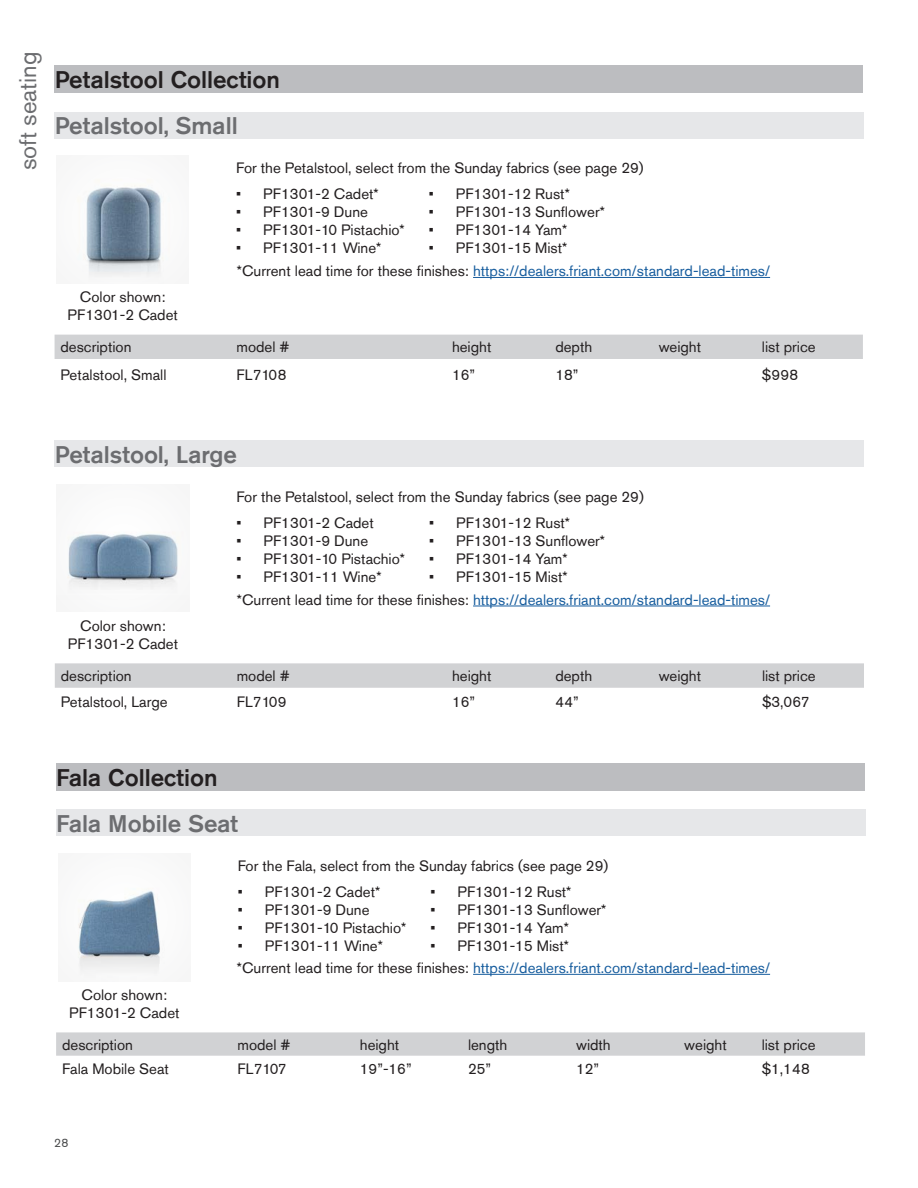
<style>
.page{position:relative;width:918px;height:1188px;background:#fff}
.page>*{position:absolute;margin:0;border:0;box-sizing:border-box;transform-origin:0 0}
.Chart_Header{font:500 24px "Akzidenz Grotesk Pro";color:#6c6d70}
.Seating_Type_-Header{font:500 24px "Akzidenz Grotesk Pro";color:#231f20}
.t1{font:24px "Akzidenz Grotesk Pro";color:#6c6d70}
.Body_text{font:15px "Akzidenz Grotesk Pro";color:#231f20}
.Chart_text{font:15px "Akzidenz Grotesk Pro";color:#231f20}
.Chart_text-2{font:15px "Akzidenz Grotesk Pro";color:#175d9e}
.t2{font:12px "Akzidenz Grotesk Pro";color:#4b4c4d}
.s1{color:#231f20}
</style>
<div class="page">
<div style="left:56px;top:764px;width:809px;height:27px;background:#bcbdc0"></div>
<div style="left:56px;top:809px;width:809px;height:27px;background:#e6e7e9"></div>
<svg style="left:56px;top:1032px;width:809px;height:24px;background:#d2d3d5"></svg>
<svg style="left:78px;top:891px;width:82px;height:83px"></svg>
<div style="left:55px;top:66px;width:808px;height:27px;background:#bcbdc0"></div>
<div style="left:55px;top:112px;width:809px;height:27px;background:#e6e7e9"></div>
<div style="left:55px;top:335px;width:808px;height:24px;background:#d1d2d4"></div>
<svg style="left:78px;top:180px;width:86px;height:97px"></svg>
<div style="left:55px;top:440px;width:809px;height:27px;background:#e6e7e9"></div>
<svg style="left:55px;top:663px;width:809px;height:25px;background:#d2d3d5"></svg>
<svg style="left:67px;top:534px;width:112px;height:56px"></svg>
<hr style="left:473px;top:277px;width:297px;height:1px;background:#175d9e">
<hr style="left:473px;top:606px;width:297px;height:1px;background:#175d9e">
<hr style="left:473px;top:974px;width:297px;height:1px;background:#175d9e">
<h1 class="t1" style="left:12px;top:170px;width:120px;rotate:-90deg">soft seating</h1>
<p class="Seating_Type_-Header" style="left:55px;top:64px;width:227px">Petalstool Collection</p>
<p class="Chart_Header" style="left:55px;top:110px;width:184px">Petalstool, Small</p>
<p class="Body_text" style="left:236px;top:158px;width:409px">For the Petalstool, select from the Sunday fabrics (see page 29)</p>
<p class="Body_text" style="left:236px;top:184px;width:144px">• PF1301-2 Cadet*</p>
<p class="Body_text" style="left:236px;top:202px;width:133px">• PF1301-9 Dune</p>
<p class="Body_text" style="left:236px;top:220px;width:170px">• PF1301-10 Pistachio*</p>
<p class="Body_text" style="left:236px;top:238px;width:147px">• PF1301-11 Wine*</p>
<p class="Body_text" style="left:429px;top:184px;width:143px">• PF1301-12 Rust*</p>
<p class="Body_text" style="left:429px;top:202px;width:178px">• PF1301-13 Sunflower*</p>
<p class="Body_text" style="left:429px;top:220px;width:140px">• PF1301-14 Yam*</p>
<p class="Body_text" style="left:429px;top:238px;width:140px">• PF1301-15 Mist*</p>
<p class="Body_text" style="left:80px;top:288px;width:87px">Color shown:</p>
<p class="Body_text" style="left:68px;top:306px;width:112px">PF1301-2 Cadet</p>
<p class="Chart_text-2" style="left:237px;top:261px;width:535px"><span class="s1">*Current lead time for these finishes:</span> https://dealers.friant.com/standard-lead-times/</p>
<p class="Chart_text" style="left:61px;top:337px;width:72px">description</p>
<p class="Chart_text" style="left:236px;top:337px;width:55px">model #</p>
<p class="Chart_text" style="left:452px;top:337px;width:41px">height</p>
<p class="Chart_text" style="left:555px;top:337px;width:38px">depth</p>
<p class="Chart_text" style="left:659px;top:337px;width:44px">weight</p>
<p class="Chart_text" style="left:762px;top:337px;width:55px">list price</p>
<p class="Chart_text" style="left:61px;top:365px;width:107px">Petalstool, Small</p>
<p class="Chart_text" style="left:236px;top:365px;width:52px">FL7108</p>
<p class="Chart_text" style="left:452px;top:365px;width:25px">16”</p>
<p class="Chart_text" style="left:555px;top:365px;width:25px">18”</p>
<p class="Chart_text" style="left:762px;top:365px;width:38px">$998</p>
<p class="Chart_Header" style="left:55px;top:439px;width:183px">Petalstool, Large</p>
<p class="Body_text" style="left:236px;top:487px;width:409px">For the Petalstool, select from the Sunday fabrics (see page 29)</p>
<p class="Body_text" style="left:236px;top:513px;width:139px">• PF1301-2 Cadet</p>
<p class="Body_text" style="left:236px;top:531px;width:133px">• PF1301-9 Dune</p>
<p class="Body_text" style="left:236px;top:549px;width:170px">• PF1301-10 Pistachio*</p>
<p class="Body_text" style="left:236px;top:567px;width:147px">• PF1301-11 Wine*</p>
<p class="Body_text" style="left:429px;top:513px;width:143px">• PF1301-12 Rust*</p>
<p class="Body_text" style="left:429px;top:531px;width:178px">• PF1301-13 Sunflower*</p>
<p class="Body_text" style="left:429px;top:549px;width:140px">• PF1301-14 Yam*</p>
<p class="Body_text" style="left:429px;top:567px;width:140px">• PF1301-15 Mist*</p>
<p class="Body_text" style="left:80px;top:616px;width:87px">Color shown:</p>
<p class="Body_text" style="left:68px;top:634px;width:112px">PF1301-2 Cadet</p>
<p class="Chart_text-2" style="left:237px;top:590px;width:535px"><span class="s1">*Current lead time for these finishes:</span> https://dealers.friant.com/standard-lead-times/</p>
<p class="Chart_text" style="left:61px;top:666px;width:72px">description</p>
<p class="Chart_text" style="left:237px;top:666px;width:55px">model #</p>
<p class="Chart_text" style="left:452px;top:666px;width:41px">height</p>
<p class="Chart_text" style="left:555px;top:666px;width:38px">depth</p>
<p class="Chart_text" style="left:659px;top:666px;width:44px">weight</p>
<p class="Chart_text" style="left:762px;top:666px;width:55px">list price</p>
<p class="Chart_text" style="left:61px;top:692px;width:108px">Petalstool, Large</p>
<p class="Chart_text" style="left:237px;top:692px;width:52px">FL7109</p>
<p class="Chart_text" style="left:452px;top:692px;width:25px">16”</p>
<p class="Chart_text" style="left:555px;top:692px;width:25px">44”</p>
<p class="Chart_text" style="left:762px;top:692px;width:49px">$3,067</p>
<p class="Seating_Type_-Header" style="left:56px;top:762px;width:163px">Fala Collection</p>
<p class="Chart_Header" style="left:56px;top:808px;width:183px">Fala Mobile Seat</p>
<p class="Body_text" style="left:238px;top:856px;width:372px">For the Fala, select from the Sunday fabrics (see page 29)</p>
<p class="Body_text" style="left:238px;top:882px;width:144px">• PF1301-2 Cadet*</p>
<p class="Body_text" style="left:238px;top:900px;width:133px">• PF1301-9 Dune</p>
<p class="Body_text" style="left:238px;top:918px;width:170px">• PF1301-10 Pistachio*</p>
<p class="Body_text" style="left:238px;top:936px;width:147px">• PF1301-11 Wine*</p>
<p class="Body_text" style="left:430px;top:882px;width:143px">• PF1301-12 Rust*</p>
<p class="Body_text" style="left:430px;top:900px;width:178px">• PF1301-13 Sunflower*</p>
<p class="Body_text" style="left:430px;top:918px;width:140px">• PF1301-14 Yam*</p>
<p class="Body_text" style="left:430px;top:936px;width:140px">• PF1301-15 Mist*</p>
<p class="Body_text" style="left:82px;top:985px;width:87px">Color shown:</p>
<p class="Body_text" style="left:69px;top:1003px;width:112px">PF1301-2 Cadet</p>
<p class="Chart_text-2" style="left:237px;top:958px;width:535px"><span class="s1">*Current lead time for these finishes:</span> https://dealers.friant.com/standard-lead-times/</p>
<p class="Chart_text" style="left:62px;top:1035px;width:72px">description</p>
<p class="Chart_text" style="left:238px;top:1035px;width:55px">model #</p>
<p class="Chart_text" style="left:360px;top:1035px;width:41px">height</p>
<p class="Chart_text" style="left:468px;top:1035px;width:41px">length</p>
<p class="Chart_text" style="left:576px;top:1035px;width:36px">width</p>
<p class="Chart_text" style="left:684px;top:1035px;width:44px">weight</p>
<p class="Chart_text" style="left:762px;top:1035px;width:55px">list price</p>
<p class="Chart_text" style="left:62px;top:1059px;width:108px">Fala Mobile Seat</p>
<p class="Chart_text" style="left:238px;top:1059px;width:51px">FL7107</p>
<p class="Chart_text" style="left:360px;top:1059px;width:53px">19”-16”</p>
<p class="Chart_text" style="left:468px;top:1059px;width:25px">25”</p>
<p class="Chart_text" style="left:576px;top:1059px;width:25px">12”</p>
<p class="Chart_text" style="left:762px;top:1059px;width:50px">$1,148</p>
<p class="t2" style="left:54px;top:1135px;width:16px">28</p>
</div>
